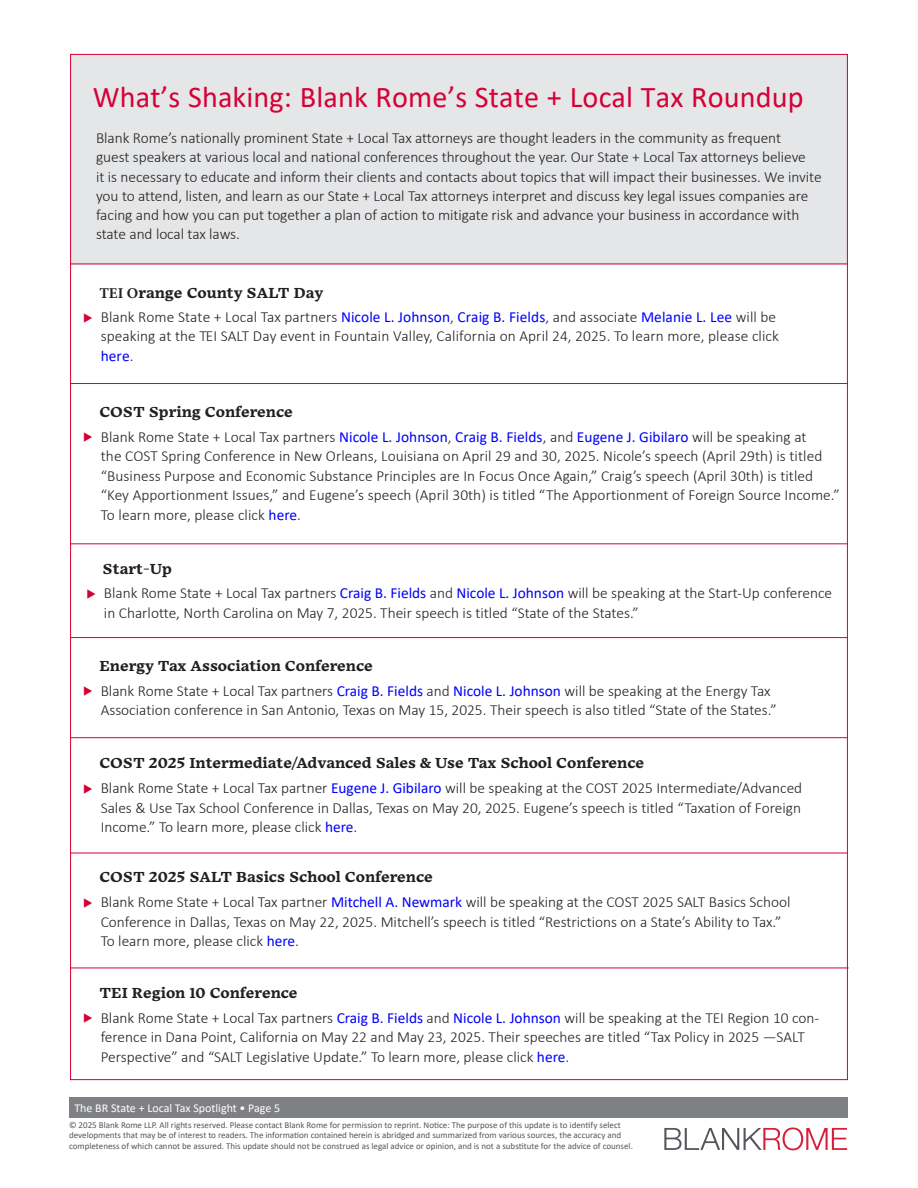
<style>
.page{position:relative;width:918px;height:1188px;background:#fff}
.page>*{position:absolute;margin:0;border:0;box-sizing:border-box;transform-origin:0 0}
.t1{font:30.15px "Calibri";letter-spacing:.005em;color:#d60037}
._5_end_body{font:300 15.3px/19.5px "Calibri";color:#231f20}
._5_end_Title_Embury{font:700 15px "Embury Text";color:#231f20}
.t2{font:12px "Calibri";color:#fff}
._7_copyright{font:9px/10.5px "Calibri";color:#54565b}
.s1{font-family:"Minion Pro"}
.s2{color:#d60037}
.s3{font-weight:400;color:#0000fa}
</style>
<div class="page">
<div style="left:69px;top:1097px;width:779px;height:21px;background:#7f8084"></div>
<svg style="left:664px;top:1127px;width:183px;height:23px"></svg>
<div style="left:70px;top:54px;width:778px;height:211px;background:#e5e6e7"></div>
<hr style="left:70px;top:264px;width:778px;height:1px;background:#d60037">
<hr style="left:70px;top:383px;width:778px;height:1px;background:#d60037">
<hr style="left:70px;top:543px;width:778px;height:1px;background:#d60037">
<hr style="left:70px;top:637px;width:778px;height:1px;background:#d60037">
<hr style="left:70px;top:737px;width:778px;height:1px;background:#d60037">
<hr style="left:70px;top:968px;width:779px;height:1px;background:#d60037">
<hr style="left:70px;top:853px;width:778px;height:1px;background:#d60037">
<p class="t1" style="left:93px;top:76px;width:712px">What’s Shaking: Blank Rome’s State + Local Tax Roundup</p>
<p class="_5_end_body" style="left:96px;top:128px;width:727px">Blank Rome’s nationally prominent State + Local Tax attorneys are thought leaders in the community as frequent<br>guest speakers at various local and national conferences throughout the year. Our State + Local Tax attorneys believe<br>it is necessary to educate and inform their clients and contacts about topics that will impact their businesses. We invite you to attend, listen, and learn as our State + Local Tax attorneys interpret and discuss key legal issues companies are facing and how you can put together a plan of action to mitigate risk and advance your business in accordance with state and local tax laws.</p>
<p class="_5_end_Title_Embury" style="left:99px;top:279px;width:225px"><span class="s1">TEI O</span>range County SALT Day</p>
<p class="_5_end_body" style="left:101px;top:307px;width:680px;text-indent:-18px"><span class="s2">◆</span> Blank Rome State + Local Tax partners <span class="s3">Nicole L. Johnson</span>, <span class="s3">Craig B. Fields</span>, and associate <span class="s3">Melanie L. Lee</span> will be speaking at the TEI SALT Day event in Fountain Valley, California on April 24, 2025. To learn more, please click <span class="s3">here</span>.</p>
<p class="_5_end_Title_Embury" style="left:99px;top:398px;width:195px">COST Spring Conference</p>
<p class="_5_end_body" style="left:101px;top:427px;width:741px;text-indent:-18px"><span class="s2">◆</span> Blank Rome State + Local Tax partners <span class="s3">Nicole L. Johnson</span>, <span class="s3">Craig B. Fields</span>, and <span class="s3">Eugene J. Gibilaro</span> will be speaking at<br>the COST Spring Conference in New Orleans, Louisiana on April 29 and 30, 2025. Nicole’s speech (April 29th) is titled “Business Purpose and Economic Substance Principles are In Focus Once Again,” Craig’s speech (April 30th) is titled “Key Apportionment Issues,” and Eugene’s speech (April 30th) is titled “The Apportionment of Foreign Source Income.” To learn more, please click <span class="s3">here</span>.</p>
<p class="_5_end_Title_Embury" style="left:103px;top:555px;width:71px">Start-Up</p>
<p class="_5_end_body" style="left:104px;top:584px;width:730px;text-indent:-18px"><span class="s2">◆</span> Blank Rome State + Local Tax partners <span class="s3">Craig B. Fields</span> and <span class="s3">Nicole L. Johnson</span> will be speaking at the Start-Up conference in Charlotte, North Carolina on May 7, 2025. Their speech is titled “State of the States.”</p>
<p class="_5_end_Title_Embury" style="left:99px;top:652px;width:275px">Energy Tax Association Conference</p>
<p class="_5_end_body" style="left:101px;top:681px;width:677px;text-indent:-18px"><span class="s2">◆</span> Blank Rome State + Local Tax partners <span class="s3">Craig B. Fields</span> and <span class="s3">Nicole L. Johnson</span> will be speaking at the Energy Tax<br>Association conference in San Antonio, Texas on May 15, 2025. Their speech is also titled “State of the States.”</p>
<p class="_5_end_Title_Embury" style="left:99px;top:750px;width:546px">COST 2025 Intermediate/Advanced Sales &amp; Use Tax School Conference</p>
<p class="_5_end_body" style="left:101px;top:778px;width:703px;text-align:justify;text-indent:-18px"><span class="s2">◆</span> Blank Rome State + Local Tax partner <span class="s3">Eugene J. Gibilaro</span> will be speaking at the COST 2025 Intermediate/Advanced Sales &amp; Use Tax School Conference in Dallas, Texas on May 20, 2025. Eugene’s speech is titled “Taxation of Foreign Income.” To learn more, please click <span class="s3">here</span>.</p>
<p class="_5_end_Title_Embury" style="left:99px;top:864px;width:335px">COST 2025 SALT Basics School Conference</p>
<p class="_5_end_body" style="left:101px;top:892px;width:691px;text-indent:-18px"><span class="s2">◆</span> Blank Rome State + Local Tax partner <span class="s3">Mitchell A. Newmark</span> will be speaking at the COST 2025 SALT Basics School<br>Conference in Dallas, Texas on May 22, 2025. Mitchell’s speech is titled “Restrictions on a State’s Ability to Tax.”<br>To learn more, please click <span class="s3">here</span>.</p>
<p class="_5_end_Title_Embury" style="left:99px;top:979px;width:200px">TEI Region 10 Conference</p>
<p class="_5_end_body" style="left:101px;top:1008px;width:720px;text-indent:-18px"><span class="s2">◆</span> Blank Rome State + Local Tax partners <span class="s3">Craig B. Fields</span> and <span class="s3">Nicole L. Johnson</span> will be speaking at the TEI Region 10 con&shy;ference in Dana Point, California on May 22 and May 23, 2025. Their speeches are titled “Tax Policy in 2025 —SALT<br>Perspective” and “SALT Legislative Update.” To learn more, please click <span class="s3">here</span>.</p>
<p class="t2" style="left:74px;top:1100px;width:207px">The BR State + Local Tax Spotlight • Page 5</p>
<p class="_7_copyright" style="left:69px;top:1120px;width:565px">© 2025 Blank Rome LLP. All rights reserved. Please contact Blank Rome for permission to reprint. Notice: The purpose of this update is to identify select developments that may be of interest to readers. The information contained herein is abridged and summarized from various sources, the accuracy and completeness of which cannot be assured. This update should not be construed as legal advice or opinion, and is not a substitute for the advice of counsel.</p>
</div>
